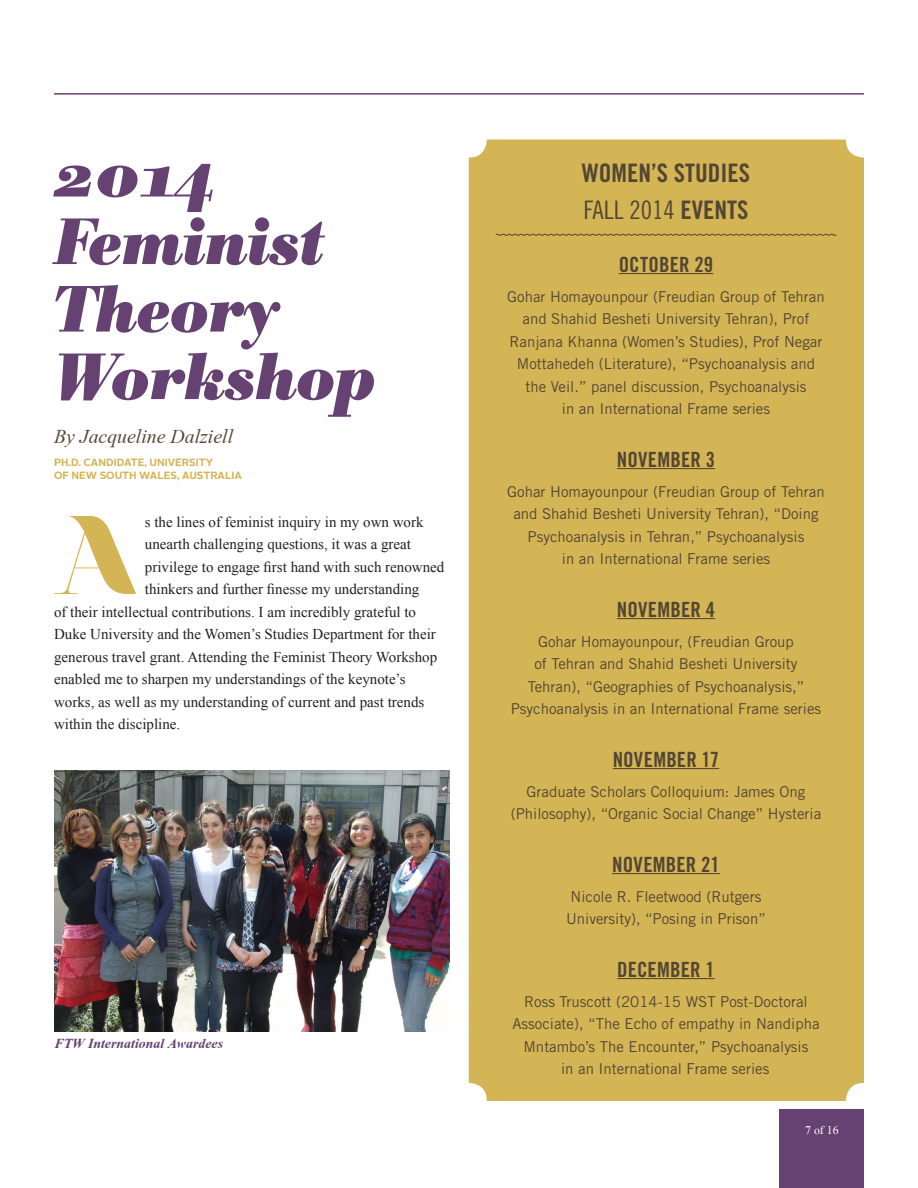
<style>
.page{position:relative;width:918px;height:1188px;background:#fff}
.page>*{position:absolute;margin:0;border:0;box-sizing:border-box;transform-origin:0 0}
.t1{font:900 111.45px "Nouvelle Vague";color:#d4b555}
.t2{font:64.5px/67.5px "Bodoni BE Bold Italic Os F";color:#654271}
.t3{font:italic 30px "Angsana New";color:#534634}
.t4{font:25.5px "Trade Gothic Bold Cond Twenty";color:#534634}
.t5{font:25.5px "Trade Gothic Cond Eighteen";color:#534634}
.t6{font:21px "Trade Gothic Bold Cond Twenty";letter-spacing:.01em;color:#534634}
.t7{font:italic 700 21px "Angsana New";color:#654271}
.t8{font:18px "Angsana New";color:#fff}
.t9{font:15px/22.5px "Trade Gothic";color:#534634;text-align:center}
.t10{font:15px "Times New Roman";color:#231f20}
.t11{font:700 10.5px/12.6px "Alright Sans";color:#d4b555}
.s1{font-family:"Trade Gothic Bold Cond Twenty"}
</style>
<div class="page">
<img style="left:54px;top:771px;width:395px;height:260px">
<div style="left:470px;top:140px;width:393px;height:960px;background:#d4b555;border-radius:18px"></div>
<svg style="left:495px;top:233px;width:342px;height:3px"></svg>
<hr style="left:619px;top:273px;width:94px;height:1px;background:#534634">
<hr style="left:617px;top:468px;width:98px;height:1px;background:#534634">
<hr style="left:617px;top:618px;width:98px;height:1px;background:#534634">
<hr style="left:613px;top:768px;width:106px;height:1px;background:#534634">
<hr style="left:612px;top:873px;width:108px;height:1px;background:#534634">
<hr style="left:617px;top:978px;width:98px;height:1px;background:#534634">
<div style="left:469px;top:140px;width:395px;height:961px;border:2px solid #d4b555;border-radius:18px"></div>
<div style="left:780px;top:1110px;width:84px;height:78px;background:#654271"></div>
<hr style="left:54px;top:93px;width:810px;height:2px;background:#654271">
<h2 class="t2" style="left:54px;top:141px;width:323px">2014<br>Feminist<br>Theory<br>Workshop</h2>
<h3 class="t3" style="left:54px;top:415px;width:181px">By Jacqueline Dalziell</h3>
<p class="t11" style="left:54px;top:456px;width:189px">PH.D. CANDIDATE, UNIVERSITY<br>OF NEW SOUTH WALES, AUSTRALIA</p>
<h1 class="t1" style="left:54px;top:496px;width:83px">A</h1>
<p class="t10" style="left:145px;top:511px;width:280px">s the lines of feminist inquiry in my own work</p>
<p class="t10" style="left:145px;top:534px;width:268px">unearth challenging questions, it was a great</p>
<p class="t10" style="left:145px;top:556px;width:301px">privilege to engage first hand with such renowned</p>
<p class="t10" style="left:145px;top:579px;width:276px">thinkers and further finesse my understanding</p>
<p class="t10" style="left:54px;top:601px;width:364px">of their intellectual contributions. I am incredibly grateful to</p>
<p class="t10" style="left:54px;top:624px;width:383px">Duke University and the Women’s Studies Department for their</p>
<p class="t10" style="left:54px;top:646px;width:385px">generous travel grant. Attending the Feminist Theory Workshop</p>
<p class="t10" style="left:54px;top:669px;width:353px">enabled me to sharpen my understandings of the keynote’s</p>
<p class="t10" style="left:54px;top:691px;width:372px">works, as well as my understanding of current and past trends</p>
<p class="t10" style="left:54px;top:714px;width:128px">within the discipline.</p>
<h3 class="t7" style="left:55px;top:1027px;width:170px">FTW International Awardees</h3>
<h3 class="t4" style="left:582px;top:157px;width:170px">WOMEN’S STUDIES</h3>
<h3 class="t5" style="left:584px;top:195px;width:166px">FALL 2014 <span class="s1">EVENTS</span></h3>
<h3 class="t6" style="left:619px;top:251px;width:96px">OCTOBER 29</h3>
<p class="t9" style="left:507px;top:285px;width:319px">Gohar Homayounpour (Freudian Group of Tehran and Shahid Besheti University Tehran), Prof Ranjana Khanna (Women’s Studies), Prof Negar Mottahedeh (Literature), “Psychoanalysis and the Veil.” panel discussion, Psychoanalysis<br>in an International Frame series</p>
<h3 class="t6" style="left:617px;top:446px;width:100px">NOVEMBER 3</h3>
<p class="t9" style="left:507px;top:480px;width:319px">Gohar Homayounpour (Freudian Group of Tehran and Shahid Besheti University Tehran), “Doing Psychoanalysis in Tehran,” Psychoanalysis<br>in an International Frame series</p>
<h3 class="t6" style="left:617px;top:596px;width:100px">NOVEMBER 4</h3>
<p class="t9" style="left:511px;top:630px;width:312px">Gohar Homayounpour, (Freudian Group<br>of Tehran and Shahid Besheti University Tehran), “Geographies of Psychoanalysis,” Psychoanalysis in an International Frame series</p>
<h3 class="t6" style="left:613px;top:746px;width:108px">NOVEMBER 17</h3>
<p class="t9" style="left:511px;top:780px;width:312px">Graduate Scholars Colloquium: James Ong (Philosophy), “Organic Social Change” Hysteria</p>
<h3 class="t6" style="left:612px;top:851px;width:109px">NOVEMBER 21</h3>
<p class="t9" style="left:566px;top:885px;width:201px">Nicole R. Fleetwood (Rutgers<br>University), “Posing in Prison”</p>
<h3 class="t6" style="left:617px;top:956px;width:99px">DECEMBER 1</h3>
<p class="t9" style="left:512px;top:990px;width:309px">Ross Truscott (2014-15 WST Post-Doctoral Associate), “The Echo of empathy in Nandipha Mntambo’s The Encounter,” Psychoanalysis<br>in an International Frame series</p>
<p class="t8" style="left:805px;top:1117px;width:35px">7 of 16</p>
</div>
